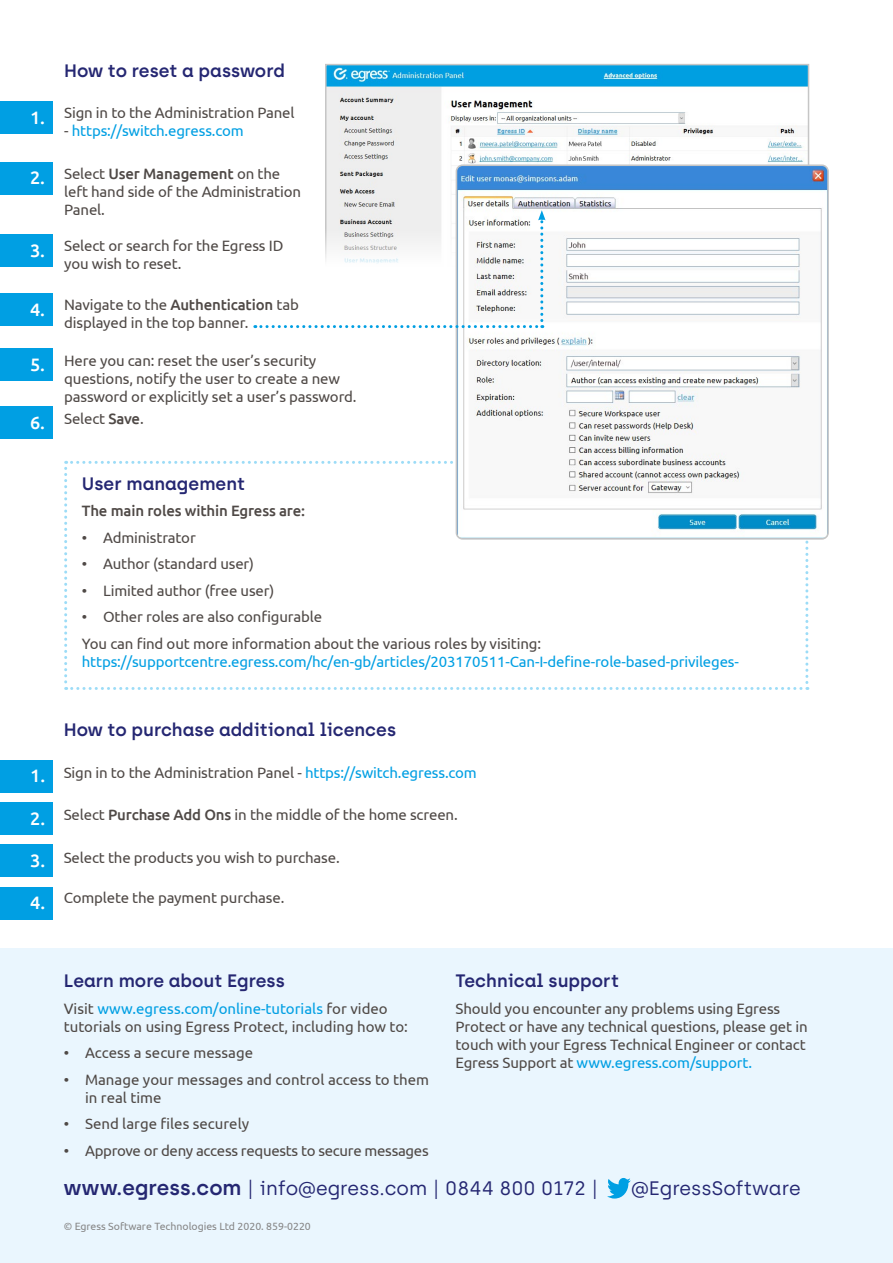
<style>
.page{position:relative;width:893px;height:1263px;background:#fff}
.page>*{position:absolute;margin:0;border:0;box-sizing:border-box;transform-origin:0 0}
.t1{font:19.5px "Archia";color:#252772}
.t2{font:600 18px "Archia";color:#252772}
.t3{font:500 18px "Ubuntu";color:#fff}
.t4{font:15px/18px "Ubuntu";letter-spacing:-.01em;color:#4f4946}
.t5{font:15px "Ubuntu";letter-spacing:-.01em;color:#009fe3}
.t6{font:500 15px "Ubuntu";letter-spacing:-.01em;color:#4f4946}
.t7{font:10.5px "Ubuntu";color:#878787}
.s1{color:#4f4946}
.s2{font-weight:500}
.s3{color:#009fe3}
.s4{font-weight:600;font-size:21px}
.s5{font-weight:300}
</style>
<div class="page">
<div style="left:0;top:948px;width:893px;height:315px;background:#eaf6fe"></div>
<svg style="left:607px;top:1178px;width:24px;height:20px"></svg>
<svg style="left:64px;top:461px;width:744px;height:229px"></svg>
<div style="left:0;top:760px;width:52px;height:32px;background:#009fe3"></div>
<div style="left:0;top:802px;width:52px;height:33px;background:#009fe3"></div>
<div style="left:0;top:844px;width:52px;height:33px;background:#009fe3"></div>
<div style="left:0;top:887px;width:52px;height:32px;background:#009fe3"></div>
<img style="left:328px;top:67px;width:478px;height:143px">
<div style="left:325px;top:64px;width:484px;height:208px;border:2px solid #c6c6c6"></div>
<div style="left:0;top:102px;width:52px;height:32px;background:#009fe3"></div>
<div style="left:0;top:162px;width:52px;height:33px;background:#009fe3"></div>
<div style="left:0;top:234px;width:52px;height:33px;background:#009fe3"></div>
<div style="left:0;top:294px;width:52px;height:32px;background:#009fe3"></div>
<div style="left:0;top:348px;width:52px;height:33px;background:#009fe3"></div>
<div style="left:0;top:406px;width:52px;height:33px;background:#009fe3"></div>
<img style="left:456px;top:165px;width:370px;height:374px">
<div style="left:456px;top:164px;width:373px;height:376px;border:2px solid #c6c6c6;border-radius:6px"></div>
<svg style="left:255px;top:210px;width:290px;height:118px"></svg>
<p class="t3" style="left:30px;top:106px;width:17px">1.</p>
<p class="t3" style="left:30px;top:167px;width:17px">2.</p>
<p class="t3" style="left:30px;top:239px;width:17px">3.</p>
<p class="t3" style="left:30px;top:298px;width:17px">4.</p>
<p class="t3" style="left:30px;top:353px;width:17px">5.</p>
<p class="t3" style="left:30px;top:411px;width:17px">6.</p>
<p class="t2" style="left:64px;top:60px;width:222px">How to reset a password</p>
<p class="t4" style="left:64px;top:104px;width:232px">Sign in to the Administration Panel</p>
<p class="t5" style="left:64px;top:122px;width:181px"><span class="s1">-</span> https://switch.egress.com</p>
<p class="t4" style="left:64px;top:164px;width:238px">Select <span class="s2">User Management</span> on the left hand side of the Administration<br>Panel.</p>
<p class="t4" style="left:64px;top:236px;width:221px">Select or search for the Egress ID you wish to reset.</p>
<p class="t4" style="left:64px;top:295px;width:236px">Navigate to the <span class="s2">Authentication</span> tab displayed in the top banner.</p>
<p class="t4" style="left:64px;top:351px;width:294px">Here you can: reset the user’s security questions, notify the user to create a new password or explicitly set a user’s password.</p>
<p class="t4" style="left:64px;top:409px;width:81px">Select <span class="s2">Save</span>.</p>
<p class="t2" style="left:82px;top:473px;width:165px">User management</p>
<p class="t6" style="left:82px;top:502px;width:225px">The main roles within Egress are:</p>
<p class="t4" style="left:82px;top:528px;width:115px">• Administrator</p>
<p class="t4" style="left:82px;top:555px;width:174px">• Author (standard user)</p>
<p class="t4" style="left:82px;top:581px;width:194px">• Limited author (free user)</p>
<p class="t4" style="left:82px;top:603px;width:461px;line-height:26.5px">• Other roles are also configurable<br>You can find out more information about the various roles by visiting:</p>
<p class="t5" style="left:82px;top:652px;width:659px">https://supportcentre.egress.com/hc/en-gb/articles/203170511-Can-I-define-role-based-privileges-</p>
<p class="t3" style="left:30px;top:764px;width:17px">1.</p>
<p class="t3" style="left:30px;top:807px;width:17px">2.</p>
<p class="t3" style="left:30px;top:849px;width:17px">3.</p>
<p class="t3" style="left:30px;top:891px;width:17px">4.</p>
<p class="t2" style="left:64px;top:718px;width:334px">How to purchase additional licences</p>
<p class="t4" style="left:64px;top:763px;width:415px">Sign in to the Administration Panel - <span class="s3">https://switch.egress.com</span></p>
<p class="t4" style="left:64px;top:805px;width:395px">Select <span class="s2">Purchase Add Ons</span> in the middle of the home screen.</p>
<p class="t4" style="left:64px;top:848px;width:277px">Select the products you wish to purchase.</p>
<p class="t4" style="left:64px;top:888px;width:222px">Complete the payment purchase.</p>
<p class="t2" style="left:64px;top:970px;width:223px">Learn more about Egress</p>
<p class="t4" style="left:64px;top:999px;width:346px">Visit <span class="s3">www.egress.com/online-tutorials</span> for video tutorials on using Egress Protect, including how to:</p>
<p class="t4" style="left:64px;top:1043px;width:191px">• Access a secure message</p>
<p class="t4" style="left:85px;top:1070px;width:345px;text-indent:-21px">• Manage your messages and control access to them in real time</p>
<p class="t4" style="left:64px;top:1114px;width:187px">• Send large files securely</p>
<p class="t4" style="left:64px;top:1141px;width:366px">• Approve or deny access requests to secure messages</p>
<p class="t2" style="left:456px;top:970px;width:165px">Technical support</p>
<p class="t4" style="left:456px;top:999px;width:353px">Should you encounter any problems using Egress Protect or have any technical questions, please get in touch with your Egress Technical Engineer or contact Egress Support at <span class="s3">www.egress.com/support.</span></p>
<h1 class="t1" style="left:64px;top:1176px;width:536px"><span class="s4">www.egress.com</span> <span class="s5">|</span> info@egress.com <span class="s5">|</span> 0844 800 0172 <span class="s5">|</span></h1>
<h1 class="t1" style="left:631px;top:1176px;width:171px">@EgressSoftware</h1>
<p class="t7" style="left:64px;top:1220px;width:249px">© Egress Software Technologies Ltd 2020. 859-0220</p>
</div>
